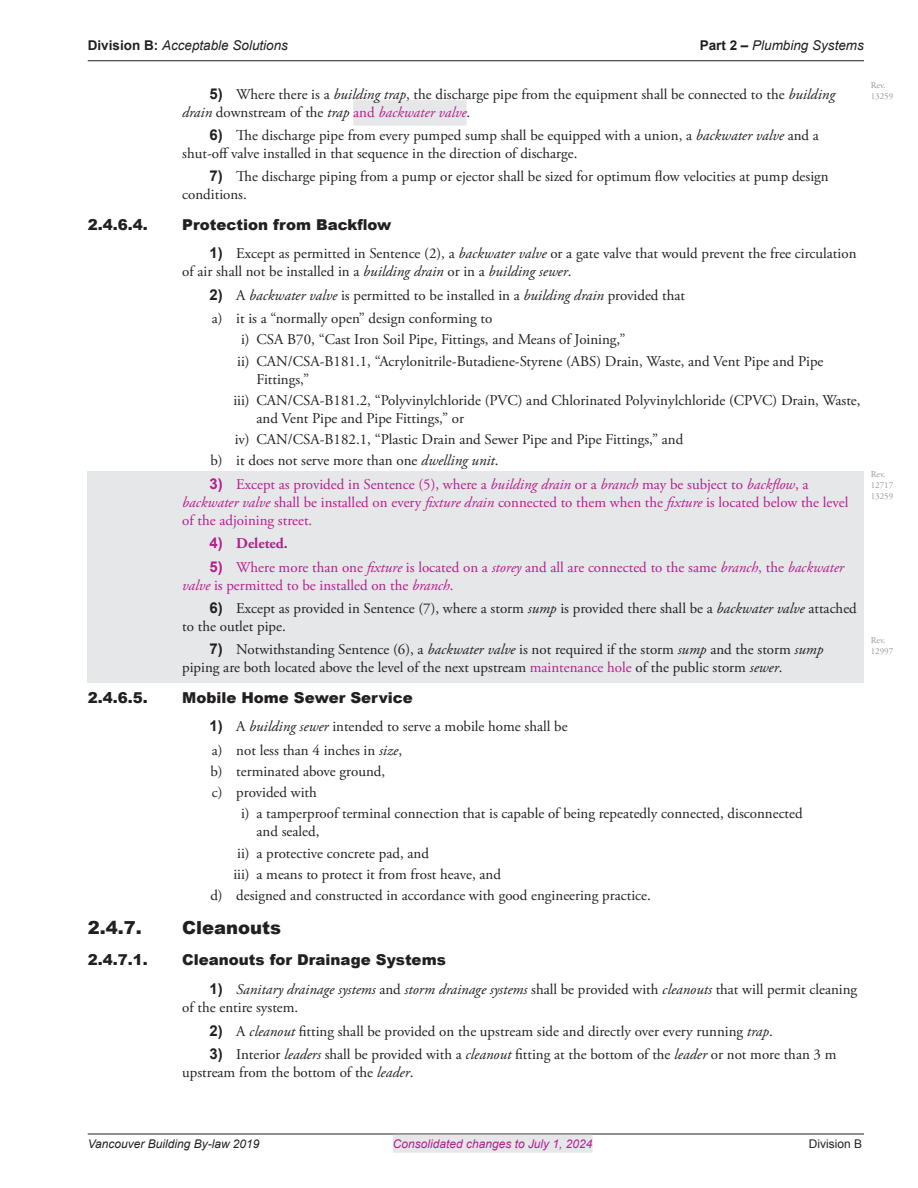
<style>
.page{position:relative;width:918px;height:1188px;background:#fff}
.page>*{position:absolute;margin:0;border:0;box-sizing:border-box;transform-origin:0 0}
.heading_3{font:900 18px "Arial";color:#231f20}
.number_list_1{font:15px/18px "Adobe Garamond Pro";color:#231f20}
.number_list_3{font:15px/18px "Adobe Garamond Pro";color:#231f20}
.number_list_1_-_purp{font:15px/18px "Adobe Garamond Pro";color:#b41e8d}
.number_list_1_-_grey{font:15px/18px "Adobe Garamond Pro";color:#231f20}
.number_list_1_-_bar{font:15px/18px "Adobe Garamond Pro";color:#231f20}
.number_list_2{font:15px "Adobe Garamond Pro";color:#231f20}
.number_list_2_last{font:15px "Adobe Garamond Pro";color:#231f20}
.heading_4{font:900 15px "Arial";color:#231f20}
.number_list_1_-_purp-2{font:700 15px "Adobe Garamond Pro";color:#b41e8d}
.t1{font:italic 13.5px "Arial";color:#231f20}
.t2{font:italic 12px "Arial";color:#b41e8d}
.t3{font:italic 12px "Arial";color:#231f20}
.t4{font:12px "Arial";color:#231f20}
.Revision__COV{font:9px/10.8px "Adobe Garamond Pro";color:#939598}
.s1{font-weight:700;font-style:normal}
.s2{font-family:"Arial";font-weight:700}
.s3{font-style:italic}
.s4{color:#b41e8d}
.s5{font-style:italic;color:#b41e8d}
.s6{font-family:"Arial"}
</style>
<div class="page">
<hr style="left:88px;top:60px;width:776px;height:1px;background:#231f20">
<hr style="left:88px;top:1134px;width:776px;height:1px;background:#231f20">
<div style="left:393px;top:1135px;width:200px;height:18px;background:#e6e7e9"></div>
<div style="left:353px;top:100px;width:114px;height:26px;background:#e6e7e9"></div>
<div style="left:88px;top:471px;width:776px;height:64px;background:#e6e7e9"></div>
<div style="left:88px;top:531px;width:776px;height:28px;background:#e6e7e9"></div>
<div style="left:88px;top:554px;width:776px;height:46px;background:#e6e7e9"></div>
<div style="left:88px;top:596px;width:776px;height:46px;background:#e6e7e9"></div>
<div style="left:88px;top:637px;width:776px;height:46px;background:#e6e7e9"></div>
<p class="t1" style="left:88px;top:37px;width:202px"><span class="s1">Division B:</span> Acceptable Solutions</p>
<p class="t1" style="left:700px;top:37px;width:166px"><span class="s1">Part 2 –</span> Plumbing Systems</p>
<p class="number_list_1_-_bar" style="left:182px;top:85px;width:654px;text-indent:27px"><span class="s2">5)</span> Where there is a <span class="s3">building trap</span>, the discharge pipe from the equipment shall be connected to the <span class="s3">building drain</span> downstream of the <span class="s3">trap</span> <span class="s4">and</span> <span class="s5">backwater valve</span>.</p>
<p class="number_list_1" style="left:182px;top:127px;width:638px;text-indent:27px"><span class="s2">6)</span> The discharge pipe from every pumped sump shall be equipped with a union, a <span class="s3">backwater valve</span> and a shut‑off valve installed in that sequence in the direction of discharge.</p>
<p class="number_list_1" style="left:182px;top:168px;width:648px;text-indent:27px"><span class="s2">7)</span> The discharge piping from a pump or ejector shall be sized for optimum flow velocities at pump design conditions.</p>
<p class="heading_4" style="left:88px;top:213px;width:61px">2.4.6.4.</p>
<p class="heading_4" style="left:182px;top:213px;width:211px">Protection from Backflow</p>
<p class="number_list_1" style="left:182px;top:245px;width:676px;text-indent:27px"><span class="s2">1)</span> Except as permitted in Sentence (2), a <span class="s3">backwater valve</span> or a gate valve that would prevent the free circulation of air shall not be installed in a <span class="s3">building drain</span> or in a <span class="s3">building sewer</span>.</p>
<p class="number_list_1" style="left:209px;top:287px;width:477px"><span class="s2">2)</span> A <span class="s3">backwater valve</span> is permitted to be installed in a <span class="s3">building drain</span> provided that</p>
<p class="number_list_2" style="left:212px;top:309px;width:282px">a) it is a “normally open” design conforming to</p>
<p class="number_list_3" style="left:241px;top:331px;width:386px">i) CSA B70, “Cast Iron Soil Pipe, Fittings, and Means of Joining,”</p>
<p class="number_list_3" style="left:257px;top:352px;width:569px;text-indent:-19px">ii) CAN/CSA-B181.1, “Acrylonitrile-Butadiene-Styrene (ABS) Drain, Waste, and Vent Pipe and Pipe<br>Fittings,”</p>
<p class="number_list_3" style="left:257px;top:392px;width:606px;text-indent:-23px">iii) CAN/CSA-B181.2, “Polyvinylchloride (PVC) and Chlorinated Polyvinylchloride (CPVC) Drain, Waste, and Vent Pipe and Pipe Fittings,” or</p>
<p class="number_list_3" style="left:235px;top:431px;width:450px">iv) CAN/CSA-B182.1, “Plastic Drain and Sewer Pipe and Pipe Fittings,” and</p>
<p class="number_list_2_last" style="left:211px;top:452px;width:290px">b) it does not serve more than one <span class="s3">dwelling unit</span>.</p>
<p class="number_list_1_-_purp" style="left:182px;top:476px;width:668px;text-indent:27px"><span class="s2">3)</span> Except as provided in Sentence (5), where a <span class="s3">building drain</span> or a <span class="s3">branch</span> may be subject to <span class="s3">backflow</span>, a <span class="s3">backwater valve</span> shall be installed on every <span class="s3">fixture drain</span> connected to them when the <span class="s3">fixture</span> is located below the level of the adjoining street.</p>
<p class="number_list_1_-_purp-2" style="left:209px;top:535px;width:80px"><span class="s6">4)</span> Deleted.</p>
<p class="number_list_1_-_purp" style="left:182px;top:558px;width:663px;text-indent:27px"><span class="s2">5)</span> Where more than one <span class="s3">fixture</span> is located on a <span class="s3">storey</span> and all are connected to the same <span class="s3">branch</span>, the <span class="s3">backwater valve</span> is permitted to be installed on the <span class="s3">branch</span>.</p>
<p class="number_list_1_-_grey" style="left:182px;top:600px;width:676px;text-indent:27px"><span class="s2">6)</span> Except as provided in Sentence (7), where a storm <span class="s3">sump</span> is provided there shall be a <span class="s3">backwater valve</span> attached to the outlet pipe.</p>
<p class="number_list_1_-_grey" style="left:182px;top:641px;width:643px;text-indent:27px"><span class="s2">7)</span> Notwithstanding Sentence (6), a <span class="s3">backwater valve</span> is not required if the storm <span class="s3">sump</span> and the storm <span class="s3">sump </span>piping are both located above the level of the next upstream <span class="s4">maintenance hole</span> of the public storm <span class="s3">sewer</span>.</p>
<p class="heading_4" style="left:88px;top:686px;width:62px">2.4.6.5.</p>
<p class="heading_4" style="left:182px;top:686px;width:232px">Mobile Home Sewer Service</p>
<p class="number_list_1" style="left:209px;top:718px;width:360px"><span class="s2">1)</span> A <span class="s3">building sewer</span> intended to serve a mobile home shall be</p>
<p class="number_list_2" style="left:212px;top:741px;width:192px">a) not less than 4 inches in <span class="s3">size</span>,</p>
<p class="number_list_2" style="left:211px;top:762px;width:176px">b) terminated above ground,</p>
<p class="number_list_2" style="left:212px;top:783px;width:106px">c) provided with</p>
<p class="number_list_3" style="left:257px;top:805px;width:548px;text-indent:-15px">i) a tamperproof terminal connection that is capable of being repeatedly connected, disconnected and sealed,</p>
<p class="number_list_3" style="left:237px;top:844px;width:193px">ii) a protective concrete pad, and</p>
<p class="number_list_3" style="left:233px;top:866px;width:269px">iii) a means to protect it from frost heave, and</p>
<p class="number_list_2_last" style="left:210px;top:886px;width:442px">d) designed and constructed in accordance with good engineering practice.</p>
<p class="heading_3" style="left:88px;top:914px;width:56px">2.4.7.</p>
<p class="heading_3" style="left:182px;top:914px;width:101px">Cleanouts</p>
<p class="heading_4" style="left:88px;top:949px;width:62px">2.4.7.1.</p>
<p class="heading_4" style="left:182px;top:949px;width:265px">Cleanouts for Drainage Systems</p>
<p class="number_list_1" style="left:182px;top:981px;width:677px;text-indent:27px"><span class="s2">1)</span> <span class="s3">Sanitary drainage systems</span> and <span class="s3">storm drainage systems</span> shall be provided with <span class="s3">cleanouts</span> that will permit cleaning of the entire system.</p>
<p class="number_list_1" style="left:209px;top:1022px;width:565px"><span class="s2">2)</span> A <span class="s3">cleanout</span> fitting shall be provided on the upstream side and directly over every running <span class="s3">trap</span>.</p>
<p class="number_list_1" style="left:182px;top:1046px;width:656px;text-indent:27px"><span class="s2">3)</span> Interior <span class="s3">leaders</span> shall be provided with a <span class="s3">cleanout</span> fitting at the bottom of the <span class="s3">leader</span> or not more than 3 m upstream from the bottom of the <span class="s3">leader</span>.</p>
<p class="Revision__COV" style="left:871px;top:80px;width:24px">Rev.<br>13259</p>
<p class="Revision__COV" style="left:871px;top:469px;width:24px">Rev.<br>12717<br>13259</p>
<p class="Revision__COV" style="left:871px;top:635px;width:24px">Rev.<br>12997</p>
<p class="t3" style="left:88px;top:1136px;width:173px">Vancouver Building By-law 2019</p>
<p class="t2" style="left:393px;top:1136px;width:201px">Consolidated changes to July 1, 2024</p>
<p class="t4" style="left:809px;top:1135px;width:55px">Division B</p>
</div>
